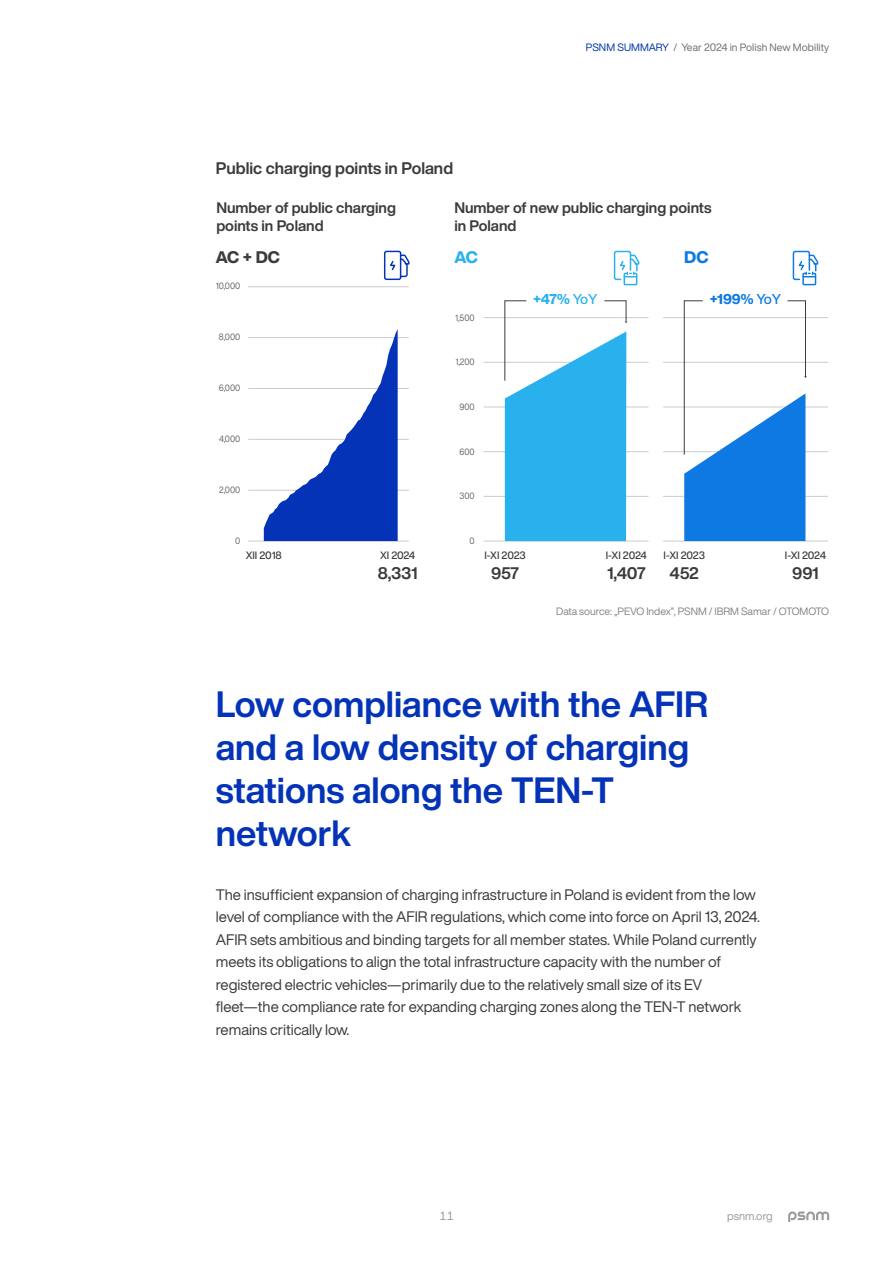
<style>
.page{position:relative;width:893px;height:1263px;background:#fff}
.page>*{position:absolute;margin:0;border:0;box-sizing:border-box;transform-origin:0 0}
.t1{font:700 36px/43.2px "Helvetica Now Display";color:#0433b7}
.t2{font:700 16.5px "Helvetica Now Display";color:#3c3c3b}
.t3{font:800 16.5px "Helvetica Now Display";color:#3c3c3b}
.t4{font:800 16.5px "Helvetica Now Display";color:#29b1ed}
.t5{font:800 16.5px "Helvetica Now Display";color:#0e79e2}
.t6{font:15px/22.5px "Helvetica Now Display";color:#3c3c3b}
.t7{font:700 15px/18px "Helvetica Now Display";color:#3c3c3b}
.t8{font:800 14.1px "Helvetica Now Display";color:#0e79e2}
.t9{font:800 14.1px "Helvetica Now Display";color:#29b1ed}
.t10{font:12px "Helvetica Now Display";color:#9c9b9b}
.t11{font:11.25px "Helvetica Now Display";color:#9c9b9b}
.t12{font:10.5px "Helvetica Now Display";color:#868686}
.t13{font:500 10.5px "Helvetica Now Display";color:#3c3c3b}
.t14{font:10.5px "Helvetica Now Display";letter-spacing:.01em;color:#6f6f6e}
.t15{font:9px "Helvetica Now Display";letter-spacing:-.01em;color:#666;scale:.93 1}
.s1{color:#0034a6}
.s2{font-weight:500}
</style>
<div class="page">
<hr style="left:484px;top:541px;width:164px;height:1px;background:#ccc">
<hr style="left:484px;top:496px;width:164px;height:1px;background:#ccc">
<hr style="left:484px;top:451px;width:164px;height:1px;background:#ccc">
<hr style="left:484px;top:407px;width:164px;height:1px;background:#ccc">
<hr style="left:484px;top:362px;width:164px;height:1px;background:#ccc">
<hr style="left:484px;top:317px;width:164px;height:1px;background:#ccc">
<hr style="left:663px;top:541px;width:165px;height:1px;background:#ccc">
<hr style="left:663px;top:496px;width:165px;height:1px;background:#ccc">
<hr style="left:663px;top:451px;width:165px;height:1px;background:#ccc">
<hr style="left:663px;top:407px;width:165px;height:1px;background:#ccc">
<hr style="left:663px;top:362px;width:165px;height:1px;background:#ccc">
<hr style="left:663px;top:317px;width:165px;height:1px;background:#ccc">
<hr style="left:248px;top:541px;width:161px;height:1px;background:#ccc">
<hr style="left:248px;top:490px;width:161px;height:1px;background:#ccc">
<hr style="left:248px;top:439px;width:161px;height:1px;background:#ccc">
<hr style="left:248px;top:388px;width:161px;height:1px;background:#ccc">
<hr style="left:248px;top:337px;width:161px;height:1px;background:#ccc">
<hr style="left:248px;top:286px;width:161px;height:1px;background:#ccc">
<svg style="left:264px;top:329px;width:134px;height:212px"></svg>
<div style="left:384px;top:251px;width:17px;height:29px;border:1px solid #0433b7;border-radius:2px"></div>
<svg style="left:390px;top:254px;width:20px;height:24px"></svg>
<div style="left:802px;top:273px;width:14px;height:12px;border:1px solid #0e79e2"></div>
<svg style="left:792px;top:250px;width:27px;height:31px"></svg>
<div style="left:624px;top:273px;width:13px;height:12px;border:1px solid #29b1ed"></div>
<svg style="left:613px;top:250px;width:27px;height:31px"></svg>
<svg style="left:504px;top:300px;width:124px;height:241px"></svg>
<svg style="left:684px;top:300px;width:123px;height:241px"></svg>
<svg style="left:788px;top:1211px;width:41px;height:11px"></svg>
<p class="t2" style="left:216px;top:156px;width:239px">Public charging points in Poland</p>
<p class="t14" style="left:586px;top:40px;width:245px"><span class="s1">PSNM SUMMARY</span> / Year 2024 in Polish New Mobility</p>
<p class="t7" style="left:216px;top:199px;width:181px">Number of public charging points in Poland</p>
<p class="t7" style="left:454px;top:199px;width:259px">Number of new public charging points in Poland</p>
<p class="t3" style="left:216px;top:246px;width:66px">AC + DC</p>
<p class="t4" style="left:454px;top:246px;width:25px">AC</p>
<p class="t5" style="left:684px;top:246px;width:26px">DC</p>
<p class="t15" style="left:216px;top:280px;width:28px">10,000</p>
<p class="t15" style="left:219px;top:331px;width:24px">8,000</p>
<p class="t15" style="left:219px;top:382px;width:24px">6,000</p>
<p class="t15" style="left:219px;top:432px;width:24px">4,000</p>
<p class="t15" style="left:219px;top:483px;width:24px">2,000</p>
<p class="t15" style="left:235px;top:534px;width:7px">0</p>
<p class="t13" style="left:246px;top:548px;width:38px">XII 2018</p>
<p class="t13" style="left:380px;top:548px;width:37px">XI 2024</p>
<p class="t2" style="left:378px;top:562px;width:41px">8,331</p>
<p class="t15" style="left:455px;top:311px;width:22px">1,500</p>
<p class="t15" style="left:455px;top:356px;width:22px">1,200</p>
<p class="t15" style="left:459px;top:401px;width:18px">900</p>
<p class="t15" style="left:459px;top:445px;width:18px">600</p>
<p class="t15" style="left:460px;top:490px;width:18px">300</p>
<p class="t9" style="left:533px;top:289px;width:66px">+47% <span class="s2">YoY</span></p>
<p class="t8" style="left:710px;top:289px;width:73px">+199% <span class="s2">YoY</span></p>
<p class="t15" style="left:469px;top:535px;width:7px">0</p>
<p class="t13" style="left:484px;top:548px;width:43px">I-XI 2023</p>
<p class="t13" style="left:606px;top:548px;width:43px">I-XI 2024</p>
<p class="t2" style="left:491px;top:562px;width:29px">957</p>
<p class="t2" style="left:607px;top:562px;width:40px">1,407</p>
<p class="t13" style="left:664px;top:548px;width:43px">I-XI 2023</p>
<p class="t13" style="left:785px;top:548px;width:43px">I-XI 2024</p>
<p class="t2" style="left:669px;top:562px;width:31px">452</p>
<p class="t2" style="left:792px;top:562px;width:28px">991</p>
<p class="t12" style="left:556px;top:604px;width:274px">Data source: „PEVO Index”, PSNM / IBRM Samar / OTOMOTO</p>
<h1 class="t1" style="left:216px;top:682px;width:494px">Low compliance with the AFIR and a low density of charging stations along the TEN-T network</h1>
<p class="t6" style="left:216px;top:883px;width:546px">The insufficient expansion of charging infrastructure in Poland is evident from the low level of compliance with the AFIR regulations, which come into force on April 13, 2024.<br>AFIR sets ambitious and binding targets for all member states. While Poland currently meets its obligations to align the total infrastructure capacity with the number of registered electric vehicles—primarily due to the relatively small size of its EV fleet—the compliance rate for expanding charging zones along the TEN-T network remains critically low.</p>
<p class="t10" style="left:439px;top:1207px;width:16px">11</p>
<p class="t11" style="left:727px;top:1209px;width:47px">psnm.org</p>
</div>
